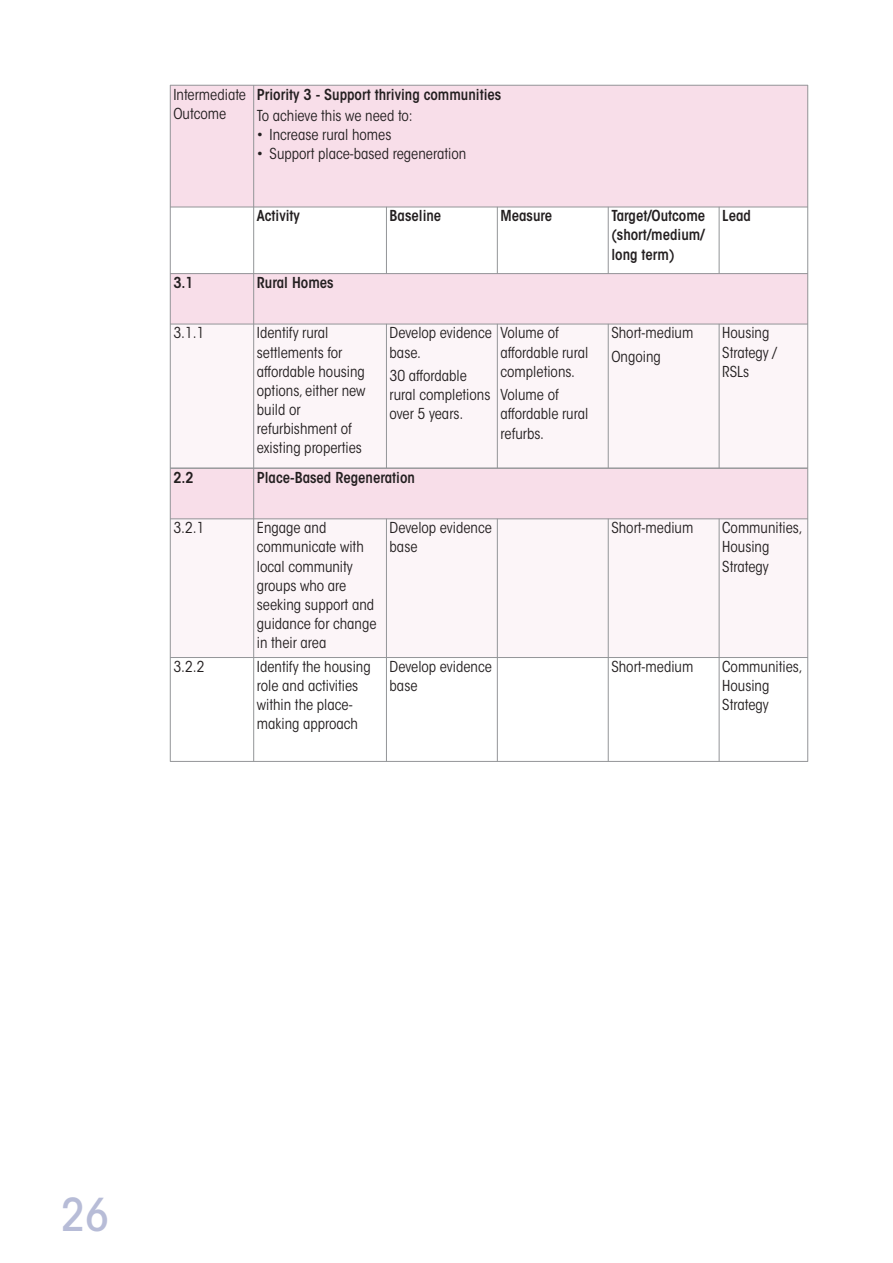
<style>
.page{position:relative;width:893px;height:1263px;background:#fff}
.page>*{position:absolute;margin:0;border:0;box-sizing:border-box;transform-origin:0 0}
.t1{font:500 condensed 45px "ITC Avant Garde Std";color:#b7bcd7}
.t2{font:condensed 15px/19.2px "ITC Avant Garde Std";color:#231f20}
.t3{font:600 condensed 15px/19.2px "ITC Avant Garde Std";color:#231f20;text-align:justify}
</style>
<div class="page">
<div style="left:170px;top:85px;width:84px;height:122px;background:#f8dee9"></div>
<div style="left:254px;top:85px;width:554px;height:122px;background:#f8dee9"></div>
<div style="left:170px;top:274px;width:84px;height:50px;background:#f8dee9"></div>
<div style="left:254px;top:274px;width:554px;height:50px;background:#f8dee9"></div>
<div style="left:170px;top:324px;width:84px;height:144px;background:#fcf5f8"></div>
<div style="left:254px;top:324px;width:132px;height:144px;background:#fcf5f8"></div>
<div style="left:386px;top:324px;width:111px;height:144px;background:#fcf5f8"></div>
<div style="left:497px;top:324px;width:111px;height:144px;background:#fcf5f8"></div>
<div style="left:608px;top:324px;width:111px;height:144px;background:#fcf5f8"></div>
<div style="left:719px;top:324px;width:89px;height:144px;background:#fcf5f8"></div>
<hr style="left:170px;top:85px;width:1px;height:383px;background:#939598">
<hr style="left:253px;top:85px;width:1px;height:383px;background:#939598">
<hr style="left:386px;top:207px;width:1px;height:67px;background:#939598">
<hr style="left:386px;top:324px;width:1px;height:144px;background:#939598">
<hr style="left:497px;top:207px;width:1px;height:67px;background:#939598">
<hr style="left:497px;top:324px;width:1px;height:144px;background:#939598">
<hr style="left:608px;top:207px;width:1px;height:67px;background:#939598">
<hr style="left:608px;top:324px;width:1px;height:144px;background:#939598">
<hr style="left:719px;top:207px;width:1px;height:67px;background:#939598">
<hr style="left:719px;top:324px;width:1px;height:144px;background:#939598">
<hr style="left:807px;top:85px;width:1px;height:383px;background:#939598">
<hr style="left:170px;top:85px;width:638px;height:1px;background:#939598">
<hr style="left:170px;top:207px;width:638px;height:1px;background:#939598">
<hr style="left:170px;top:273px;width:638px;height:1px;background:#939598">
<hr style="left:170px;top:324px;width:638px;height:1px;background:#939598">
<div style="left:170px;top:468px;width:84px;height:51px;background:#f8dee9"></div>
<div style="left:254px;top:468px;width:554px;height:51px;background:#f8dee9"></div>
<div style="left:170px;top:519px;width:84px;height:138px;background:#fcf5f8"></div>
<div style="left:254px;top:519px;width:132px;height:138px;background:#fcf5f8"></div>
<div style="left:386px;top:519px;width:111px;height:138px;background:#fcf5f8"></div>
<div style="left:497px;top:519px;width:111px;height:138px;background:#fcf5f8"></div>
<div style="left:608px;top:519px;width:111px;height:138px;background:#fcf5f8"></div>
<div style="left:719px;top:519px;width:89px;height:138px;background:#fcf5f8"></div>
<hr style="left:170px;top:468px;width:1px;height:294px;background:#939598">
<hr style="left:253px;top:468px;width:1px;height:294px;background:#939598">
<hr style="left:386px;top:519px;width:1px;height:243px;background:#939598">
<hr style="left:497px;top:519px;width:1px;height:243px;background:#939598">
<hr style="left:608px;top:519px;width:1px;height:243px;background:#939598">
<hr style="left:719px;top:519px;width:1px;height:243px;background:#939598">
<hr style="left:807px;top:468px;width:1px;height:294px;background:#939598">
<hr style="left:170px;top:468px;width:638px;height:1px;background:#939598">
<hr style="left:170px;top:519px;width:638px;height:1px;background:#939598">
<hr style="left:170px;top:657px;width:638px;height:1px;background:#939598">
<hr style="left:170px;top:761px;width:638px;height:1px;background:#939598">
<p class="t2" style="left:173px;top:86px;width:74px">Intermediate<br>Outcome</p>
<p class="t3" style="left:257px;top:86px;width:246px">Priority 3 - Support thriving communities</p>
<p class="t2" style="left:257px;top:107px;width:157px">To achieve this we need to:</p>
<p class="t2" style="left:257px;top:126px;width:136px">• Increase rural homes</p>
<p class="t2" style="left:257px;top:146px;width:211px">• Support place-based regeneration</p>
<p class="t3" style="left:257px;top:208px;width:45px">Activity</p>
<p class="t3" style="left:390px;top:208px;width:53px">Baseline</p>
<p class="t3" style="left:500px;top:208px;width:53px">Measure</p>
<p class="t3" style="left:611px;top:208px;width:95px">Target/Outcome (short/medium/ long term)</p>
<p class="t3" style="left:722px;top:208px;width:30px">Lead</p>
<p class="t3" style="left:173px;top:274px;width:22px">3.1</p>
<p class="t3" style="left:257px;top:274px;width:78px">Rural Homes</p>
<p class="t2" style="left:173px;top:325px;width:33px">3.1.1</p>
<p class="t2" style="left:257px;top:325px;width:110px">Identify rural settlements for affordable housing options, either new build or refurbishment of existing properties</p>
<p class="t2" style="left:390px;top:325px;width:104px">Develop evidence base.</p>
<p class="t2" style="left:390px;top:367px;width:102px">30 affordable rural completions over 5 years.</p>
<p class="t2" style="left:500px;top:325px;width:89px">Volume of affordable rural completions.</p>
<p class="t2" style="left:500px;top:387px;width:89px">Volume of affordable rural refurbs.</p>
<p class="t2" style="left:611px;top:323px;width:84px;line-height:23.4px">Short-medium<br>Ongoing</p>
<p class="t2" style="left:722px;top:325px;width:56px">Housing<br>Strategy /<br>RSLs</p>
<p class="t3" style="left:173px;top:469px;width:22px">2.2</p>
<p class="t3" style="left:257px;top:469px;width:160px">Place-Based Regeneration</p>
<p class="t2" style="left:173px;top:520px;width:33px">3.2.1</p>
<p class="t2" style="left:257px;top:520px;width:121px">Engage and communicate with local community groups who are seeking support and guidance for change in their area</p>
<p class="t2" style="left:390px;top:520px;width:104px">Develop evidence base</p>
<p class="t2" style="left:611px;top:520px;width:84px">Short-medium</p>
<p class="t2" style="left:722px;top:520px;width:82px">Communities,<br>Housing<br>Strategy</p>
<p class="t2" style="left:173px;top:658px;width:33px">3.2.2</p>
<p class="t2" style="left:257px;top:658px;width:115px">Identify the housing role and activities within the place&shy;making approach</p>
<p class="t2" style="left:390px;top:658px;width:104px">Develop evidence base</p>
<p class="t2" style="left:611px;top:658px;width:84px">Short-medium</p>
<p class="t2" style="left:722px;top:658px;width:82px">Communities,<br>Housing<br>Strategy</p>
<h1 class="t1" style="left:61px;top:1189px;width:49px">26</h1>
</div>
